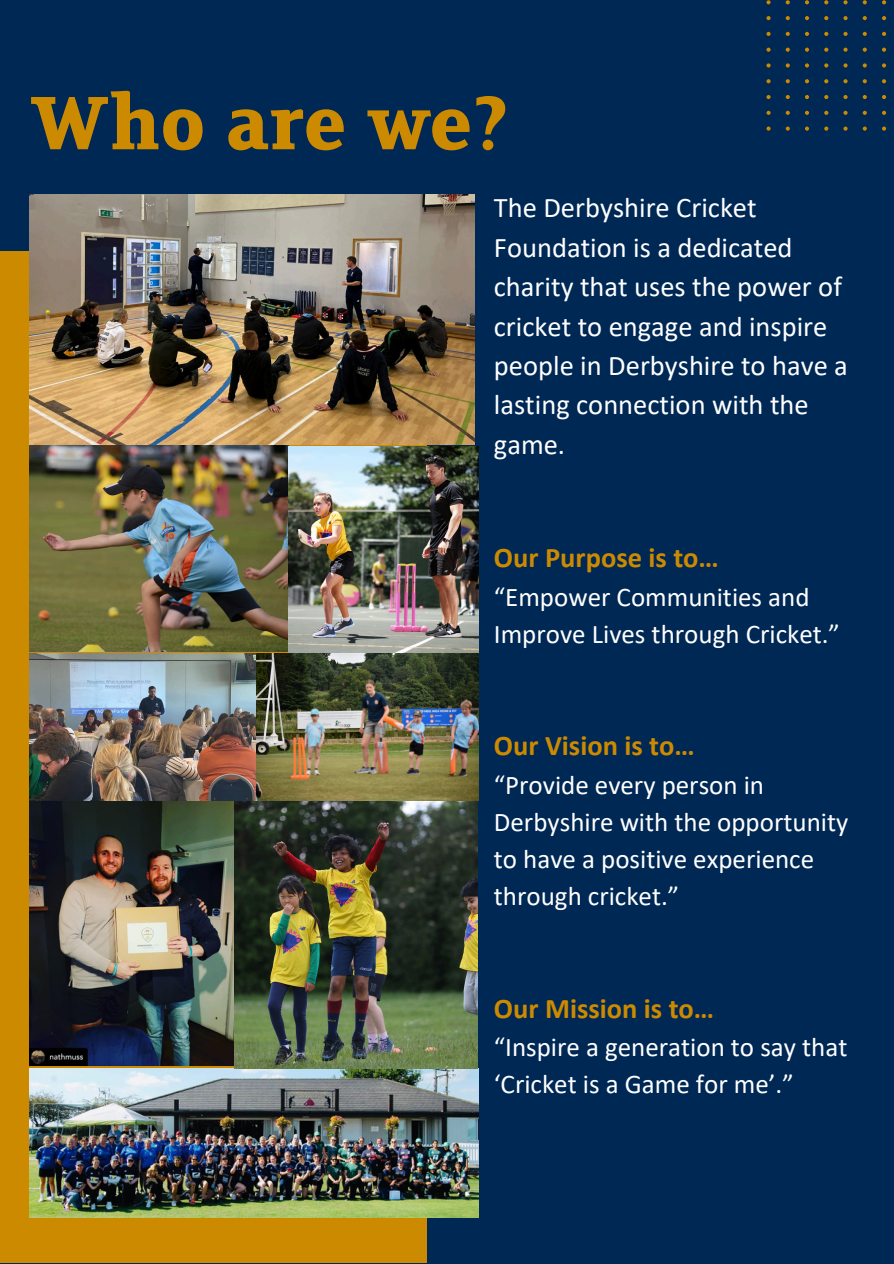
<style>
.page{position:relative;width:894px;height:1264px;background:#fff}
.page>*{position:absolute;margin:0;border:0;box-sizing:border-box;transform-origin:0 0}
.t1{font:700 84.75px "FS Clerkenwell";color:#cc8a00}
.t2{font:28.5px/39.3px "Calibri";color:#fefefe}
.t3{font:700 28.5px "Calibri";color:#cc8a00}
.t4{font:27px/37.2px "Calibri";color:#fefefe}
</style>
<div class="page">
<div style="left:0;top:0;width:893px;height:1263px;background:#002855"></div>
<div style="left:0;top:252px;width:426px;height:1010px;background:#cc8a00"></div>
<svg style="left:882px;top:126px;width:3px;height:5px"></svg>
<svg style="left:862px;top:126px;width:4px;height:5px"></svg>
<svg style="left:843px;top:126px;width:4px;height:5px"></svg>
<svg style="left:824px;top:126px;width:4px;height:5px"></svg>
<svg style="left:805px;top:126px;width:3px;height:5px"></svg>
<svg style="left:785px;top:126px;width:4px;height:5px"></svg>
<svg style="left:766px;top:126px;width:4px;height:5px"></svg>
<svg style="left:882px;top:111px;width:3px;height:4px"></svg>
<svg style="left:862px;top:111px;width:4px;height:4px"></svg>
<svg style="left:843px;top:111px;width:4px;height:4px"></svg>
<svg style="left:824px;top:111px;width:4px;height:4px"></svg>
<svg style="left:805px;top:111px;width:3px;height:4px"></svg>
<svg style="left:785px;top:111px;width:4px;height:4px"></svg>
<svg style="left:766px;top:111px;width:4px;height:4px"></svg>
<svg style="left:882px;top:95px;width:3px;height:4px"></svg>
<svg style="left:862px;top:95px;width:4px;height:4px"></svg>
<svg style="left:843px;top:95px;width:4px;height:4px"></svg>
<svg style="left:824px;top:95px;width:4px;height:4px"></svg>
<svg style="left:805px;top:95px;width:3px;height:4px"></svg>
<svg style="left:785px;top:95px;width:4px;height:4px"></svg>
<svg style="left:766px;top:95px;width:4px;height:4px"></svg>
<svg style="left:882px;top:79px;width:3px;height:4px"></svg>
<svg style="left:862px;top:79px;width:4px;height:4px"></svg>
<svg style="left:843px;top:79px;width:4px;height:4px"></svg>
<svg style="left:824px;top:79px;width:4px;height:4px"></svg>
<svg style="left:805px;top:79px;width:3px;height:4px"></svg>
<svg style="left:785px;top:79px;width:4px;height:4px"></svg>
<svg style="left:766px;top:79px;width:4px;height:4px"></svg>
<svg style="left:882px;top:63px;width:3px;height:5px"></svg>
<svg style="left:862px;top:63px;width:4px;height:5px"></svg>
<svg style="left:843px;top:63px;width:4px;height:5px"></svg>
<svg style="left:824px;top:63px;width:4px;height:5px"></svg>
<svg style="left:805px;top:63px;width:3px;height:5px"></svg>
<svg style="left:785px;top:63px;width:4px;height:5px"></svg>
<svg style="left:766px;top:63px;width:4px;height:5px"></svg>
<svg style="left:882px;top:48px;width:3px;height:4px"></svg>
<svg style="left:862px;top:48px;width:4px;height:4px"></svg>
<svg style="left:843px;top:48px;width:4px;height:4px"></svg>
<svg style="left:824px;top:48px;width:4px;height:4px"></svg>
<svg style="left:805px;top:48px;width:3px;height:4px"></svg>
<svg style="left:785px;top:48px;width:4px;height:4px"></svg>
<svg style="left:766px;top:48px;width:4px;height:4px"></svg>
<svg style="left:882px;top:32px;width:3px;height:4px"></svg>
<svg style="left:862px;top:32px;width:4px;height:4px"></svg>
<svg style="left:843px;top:32px;width:4px;height:4px"></svg>
<svg style="left:824px;top:32px;width:4px;height:4px"></svg>
<svg style="left:805px;top:32px;width:3px;height:4px"></svg>
<svg style="left:785px;top:32px;width:4px;height:4px"></svg>
<svg style="left:766px;top:32px;width:4px;height:4px"></svg>
<svg style="left:882px;top:16px;width:3px;height:4px"></svg>
<svg style="left:862px;top:16px;width:4px;height:4px"></svg>
<svg style="left:843px;top:16px;width:4px;height:4px"></svg>
<svg style="left:824px;top:16px;width:4px;height:4px"></svg>
<svg style="left:805px;top:16px;width:3px;height:4px"></svg>
<svg style="left:785px;top:16px;width:4px;height:4px"></svg>
<svg style="left:766px;top:16px;width:4px;height:4px"></svg>
<svg style="left:882px;top:0;width:3px;height:4px"></svg>
<svg style="left:862px;top:0;width:4px;height:4px"></svg>
<svg style="left:843px;top:0;width:4px;height:4px"></svg>
<svg style="left:824px;top:0;width:4px;height:4px"></svg>
<svg style="left:805px;top:0;width:3px;height:4px"></svg>
<svg style="left:785px;top:0;width:4px;height:4px"></svg>
<svg style="left:766px;top:0;width:4px;height:4px"></svg>
<img style="left:29px;top:194px;width:445px;height:250px">
<img style="left:29px;top:445px;width:259px;height:207px">
<img style="left:288px;top:447px;width:190px;height:206px">
<img style="left:29px;top:1068px;width:449px;height:149px">
<img style="left:29px;top:801px;width:205px;height:264px">
<img style="left:234px;top:801px;width:243px;height:267px">
<img style="left:29px;top:653px;width:227px;height:147px">
<img style="left:256px;top:653px;width:222px;height:147px">
<h1 class="t1" style="left:29px;top:91px;width:480px">Who are we?</h1>
<p class="t2" style="left:494px;top:190px;width:355px">The Derbyshire Cricket<br>Foundation is a dedicated charity that uses the power of cricket to engage and inspire people in Derbyshire to have a lasting connection with the game.</p>
<p class="t3" style="left:494px;top:546px;width:226px">Our Purpose is to…</p>
<p class="t4" style="left:494px;top:580px;width:347px">“Empower Communities and<br>Improve Lives through Cricket.”</p>
<p class="t3" style="left:494px;top:734px;width:202px">Our Vision is to…</p>
<p class="t4" style="left:494px;top:768px;width:356px">“Provide every person in<br>Derbyshire with the opportunity to have a positive experience through cricket.”</p>
<p class="t3" style="left:494px;top:996px;width:222px">Our Mission is to…</p>
<p class="t4" style="left:494px;top:1030px;width:355px">“Inspire a generation to say that ‘Cricket is a Game for me’.”</p>
</div>
